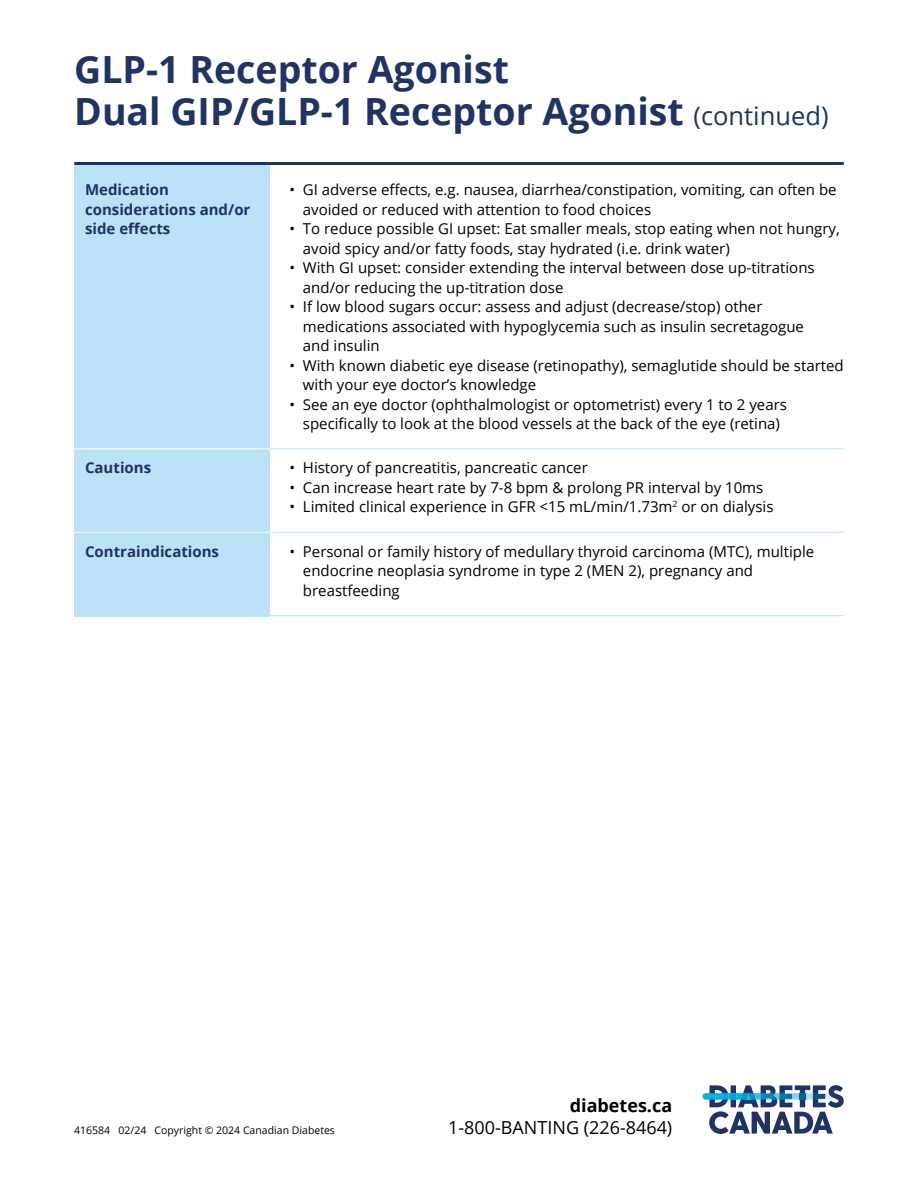
<style>
.page{position:relative;width:918px;height:1188px;background:#fff}
.page>*{position:absolute;margin:0;border:0;box-sizing:border-box;transform-origin:0 0}
.t1{font:700 37.5px/42.8px "Open Sans";color:#203367}
.t2{font:18px "Open Sans";color:#000}
.t3{font:700 18px "Open Sans";color:#000}
.t4{font:15px/19.5px "Open Sans";color:#000}
.t5{font:700 15px/19.5px "Open Sans";color:#203367}
.t6{font:10.5px "Open Sans";color:#000}
.s1{font-weight:400;font-size:25.5px}
</style>
<div class="page">
<hr style="left:262px;top:449px;width:582px;height:1px;background:#bce2f8">
<hr style="left:262px;top:532px;width:582px;height:1px;background:#bce2f8">
<div style="left:74px;top:164px;width:196px;height:453px;background:#bce2f8"></div>
<hr style="left:74px;top:449px;width:196px;height:1px;background:#fff">
<hr style="left:74px;top:532px;width:196px;height:1px;background:#fff">
<hr style="left:262px;top:615px;width:582px;height:1px;background:#bce2f8">
<hr style="left:74px;top:162px;width:770px;height:3px;background:#203367">
<img style="left:703px;top:1093px;width:6px;height:7px">
<svg style="left:709px;top:1085px;width:135px;height:49px"></svg>
<h1 class="t1" style="left:74px;top:47px;width:756px">GLP-1 Receptor Agonist<br>Dual GIP/GLP-1 Receptor Agonist <span class="s1">(continued)</span></h1>
<p class="t5" style="left:85px;top:179px;width:167px">Medication considerations and/or side effects</p>
<p class="t5" style="left:85px;top:458px;width:68px">Cautions</p>
<p class="t5" style="left:85px;top:541px;width:136px">Contraindications</p>
<p class="t4" style="left:303px;top:179px;width:535px;text-indent:-14px">• GI adverse effects, e.g. nausea, diarrhea/constipation, vomiting, can often be avoided or reduced with attention to food choices</p>
<p class="t4" style="left:303px;top:218px;width:538px;text-indent:-14px">• To reduce possible GI upset: Eat smaller meals, stop eating when not hungry, avoid spicy and/or fatty foods, stay hydrated (i.e. drink water)</p>
<p class="t4" style="left:303px;top:257px;width:513px;text-indent:-14px">• With GI upset: consider extending the interval between dose up-titrations and/or reducing the up-titration dose</p>
<p class="t4" style="left:303px;top:296px;width:503px;text-indent:-14px">• If low blood sugars occur: assess and adjust (decrease/stop) other medications associated with hypoglycemia such as insulin secretagogue and insulin</p>
<p class="t4" style="left:303px;top:355px;width:542px;text-indent:-14px">• With known diabetic eye disease (retinopathy), semaglutide should be started with your eye doctor’s knowledge</p>
<p class="t4" style="left:289px;top:394px;width:499px;text-align:center">• See an eye doctor (ophthalmologist or optometrist) every 1 to 2 years specifically to look at the blood vessels at the back of the eye (retina)</p>
<p class="t4" style="left:289px;top:458px;width:300px">• History of pancreatitis, pancreatic cancer</p>
<p class="t4" style="left:289px;top:477px;width:475px">• Can increase heart rate by 7-8 bpm &amp; prolong PR interval by 10ms</p>
<p class="t4" style="left:289px;top:497px;width:486px">• Limited clinical experience in GFR &lt;15 mL/min/1.73m<sup>2</sup> or on dialysis</p>
<p class="t4" style="left:303px;top:541px;width:513px;text-indent:-14px">• Personal or family history of medullary thyroid carcinoma (MTC), multiple endocrine neoplasia syndrome in type 2 (MEN 2), pregnancy and breastfeeding</p>
<p class="t3" style="left:570px;top:1093px;width:104px">diabetes.ca</p>
<p class="t6" style="left:74px;top:1123px;width:262px">416584 02/24 Copyright © 2024 Canadian Diabetes</p>
<p class="t2" style="left:448px;top:1115px;width:226px">1-800-BANTING (226-8464)</p>
</div>
